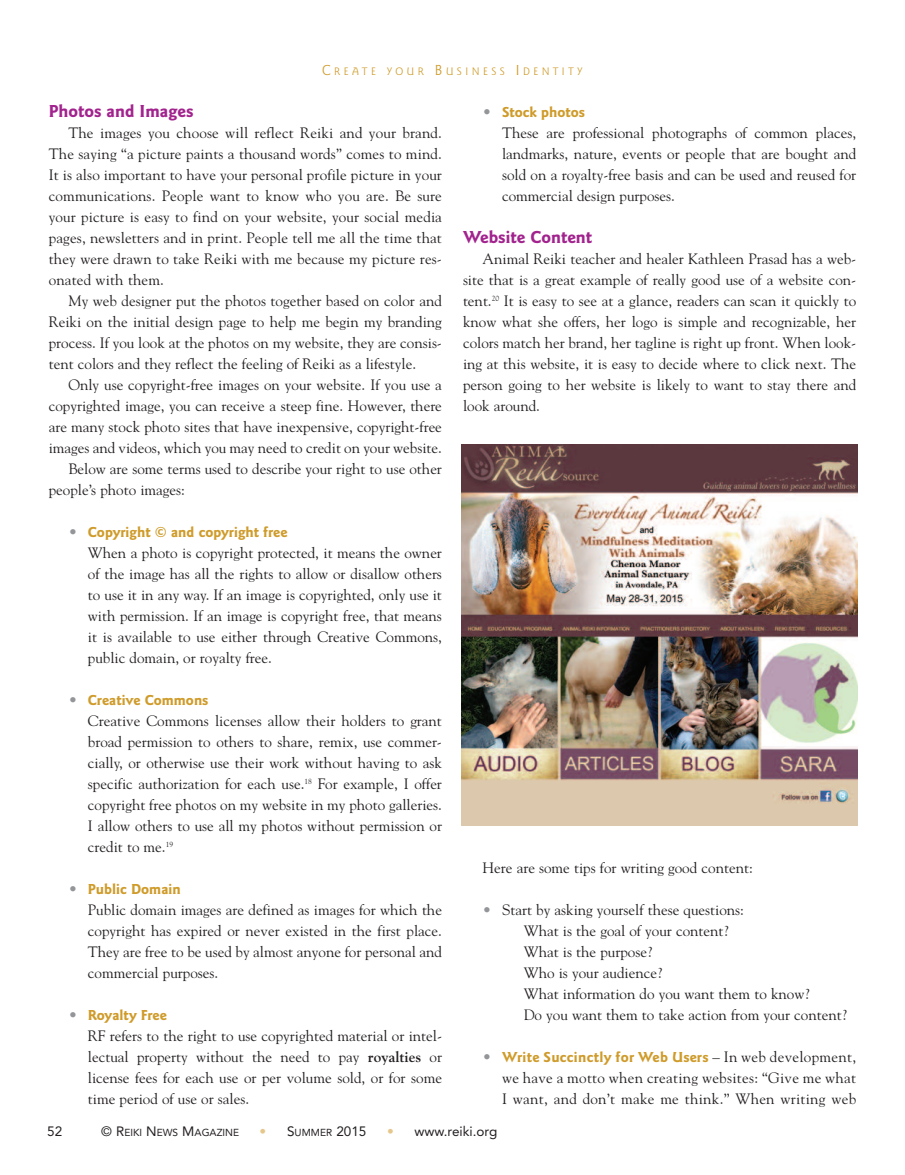
<style>
.page{position:relative;width:905px;height:1175px;background:#fff}
.page>*{position:absolute;margin:0;border:0;box-sizing:border-box;transform-origin:0 0}
.t1{font:700 18px "Goudy Sans Pro";color:#a2238e}
.t2{font:15px/21px "Goudy";color:#231f20;text-align:justify}
.t3{font:15px/21px "Goudy";letter-spacing:.02em;color:#231f20}
.t4{font:700 15px "Goudy Sans Pro";color:#cf9b2a}
.t5{font:700 15px "Goudy Sans Pro";letter-spacing:.02em;color:#cf9b2a}
.t6{font:13.5px "Avenir";color:#231f20}
.t7{font:11.25px "Goudy Sans Pro";letter-spacing:.31em;color:#cf9b2a}
.t8{font:10.2px "Avenir";color:#231f20}
.s1{font-size:15px}
.s2{font-family:"Goudy";font-weight:400;color:#939598}
.s3{font-weight:700}
.s4{color:#939598}
.s5{font-family:"Goudy";font-weight:400;color:#231f20}
.s6{font-size:13.5px}
.s7{color:#e5c78c}
.s8{font-size:10.2px}
</style>
<div class="page">
<img style="left:461px;top:445px;width:396px;height:380px">
<p class="t7" style="left:322px;top:67px;width:262px"><span class="s1">C</span>REATE YOUR <span class="s1">B</span>USINESS <span class="s1">I</span>DENTITY</p>
<p class="t4" style="left:482px;top:106px;width:104px"><span class="s2">•</span> Stock photos</p>
<p class="t2" style="left:502px;top:122px;width:355px">These are professional photographs of common places, landmarks, nature, events or people that are bought and sold on a royalty-free basis and can be used and reused for commercial design purposes.</p>
<p class="t1" style="left:463px;top:230px;width:131px">Website Content</p>
<p class="t2" style="left:463px;top:248px;width:395px;text-indent:20px">Animal Reiki teacher and healer Kathleen Prasad has a web&shy;site that is a great example of really good use of a website con&shy;tent.<sup>20</sup> It is easy to see at a glance, readers can scan it quickly to know what she offers, her logo is simple and recognizable, her colors match her brand, her tagline is right up front. When look&shy;ing at this website, it is easy to decide where to click next. The person going to her website is likely to want to stay there and look around.</p>
<p class="t1" style="left:49px;top:104px;width:146px">Photos and Images</p>
<p class="t2" style="left:49px;top:122px;width:395px;text-indent:20px">The images you choose will reflect Reiki and your brand.<br>The saying “a picture paints a thousand words” comes to mind.<br>It is also important to have your personal profile picture in your communications. People want to know who you are. Be sure your picture is easy to find on your website, your social media pages, newsletters and in print. People tell me all the time that they were drawn to take Reiki with me because my picture res&shy;onated with them.</p>
<p class="t2" style="left:49px;top:290px;width:395px;text-indent:20px">My web designer put the photos together based on color and Reiki on the initial design page to help me begin my branding process. If you look at the photos on my website, they are consis&shy;tent colors and they reflect the feeling of Reiki as a lifestyle.</p>
<p class="t2" style="left:68px;top:374px;width:375px">Only use copyright-free images on your website. If you use a</p>
<p class="t2" style="left:49px;top:395px;width:395px">copyrighted image, you can receive a steep fine. However, there</p>
<p class="t2" style="left:49px;top:416px;width:395px">are many stock photo sites that have inexpensive, copyright-free</p>
<p class="t2" style="left:49px;top:437px;width:394px">images and videos, which you may need to credit on your website.</p>
<p class="t2" style="left:68px;top:458px;width:375px">Below are some terms used to describe your right to use other</p>
<p class="t2" style="left:49px;top:479px;width:138px">people’s photo images:</p>
<p class="t4" style="left:68px;top:526px;width:221px"><span class="s2">•</span> Copyright © and copyright free</p>
<p class="t2" style="left:88px;top:542px;width:355px">When a photo is copyright protected, it means the owner of the image has all the rights to allow or disallow others to use it in any way. If an image is copyrighted, only use it with permission. If an image is copyright free, that means it is available to use either through Creative Commons, public domain, or royalty free.</p>
<p class="t4" style="left:68px;top:694px;width:142px"><span class="s2">•</span> Creative Commons</p>
<p class="t2" style="left:88px;top:710px;width:355px">Creative Commons licenses allow their holders to grant broad permission to others to share, remix, use commer&shy;cially, or otherwise use their work without having to ask specific authorization for each use.<sup>18</sup> For example, I offer copyright free photos on my website in my photo galleries.<br>I allow others to use all my photos without permission or credit to me.<sup>19</sup></p>
<p class="t4" style="left:68px;top:883px;width:114px"><span class="s2">•</span> Public Domain</p>
<p class="t2" style="left:88px;top:899px;width:355px">Public domain images are defined as images for which the copyright has expired or never existed in the first place.<br>They are free to be used by almost anyone for personal and commercial purposes.</p>
<p class="t4" style="left:68px;top:1009px;width:100px"><span class="s2">•</span> Royalty Free</p>
<p class="t2" style="left:88px;top:1025px;width:355px">RF refers to the right to use copyrighted material or intel&shy;lectual property without the need to pay <span class="s3">royalties</span> or license fees for each use or per volume sold, or for some time period of use or sales.</p>
<p class="t2" style="left:482px;top:857px;width:272px">Here are some tips for writing good content:</p>
<p class="t2" style="left:523px;top:899px;width:324px;text-align:left;text-indent:-41px"><span class="s4">•</span> Start by asking yourself these questions:<br>What is the goal of your content?<br>What is the purpose?<br>Who is your audience?<br>What information do you want them to know?<br>Do you want them to take action from your content?</p>
<p class="t5" style="left:482px;top:1051px;width:375px"><span class="s2">•</span> Write Succinctly for Web Users <span class="s5">– In web development,</span></p>
<p class="t3" style="left:502px;top:1067px;width:355px">we have a motto when creating websites: “Give me what<br>I want, and don’t make me think.” When writing web</p>
<p class="t6" style="left:47px;top:1125px;width:17px">52</p>
<p class="t8" style="left:101px;top:1128px;width:139px"><span class="s6">© R</span>EIKI <span class="s6">N</span>EWS <span class="s6">M</span>AGAZINE</p>
<p class="t6" style="left:260px;top:1125px;width:108px"><span class="s7">•</span> S<span class="s8">UMMER</span> 2015</p>
<p class="t6" style="left:387px;top:1125px;width:112px"><span class="s7">•</span> www.reiki.org</p>
</div>
